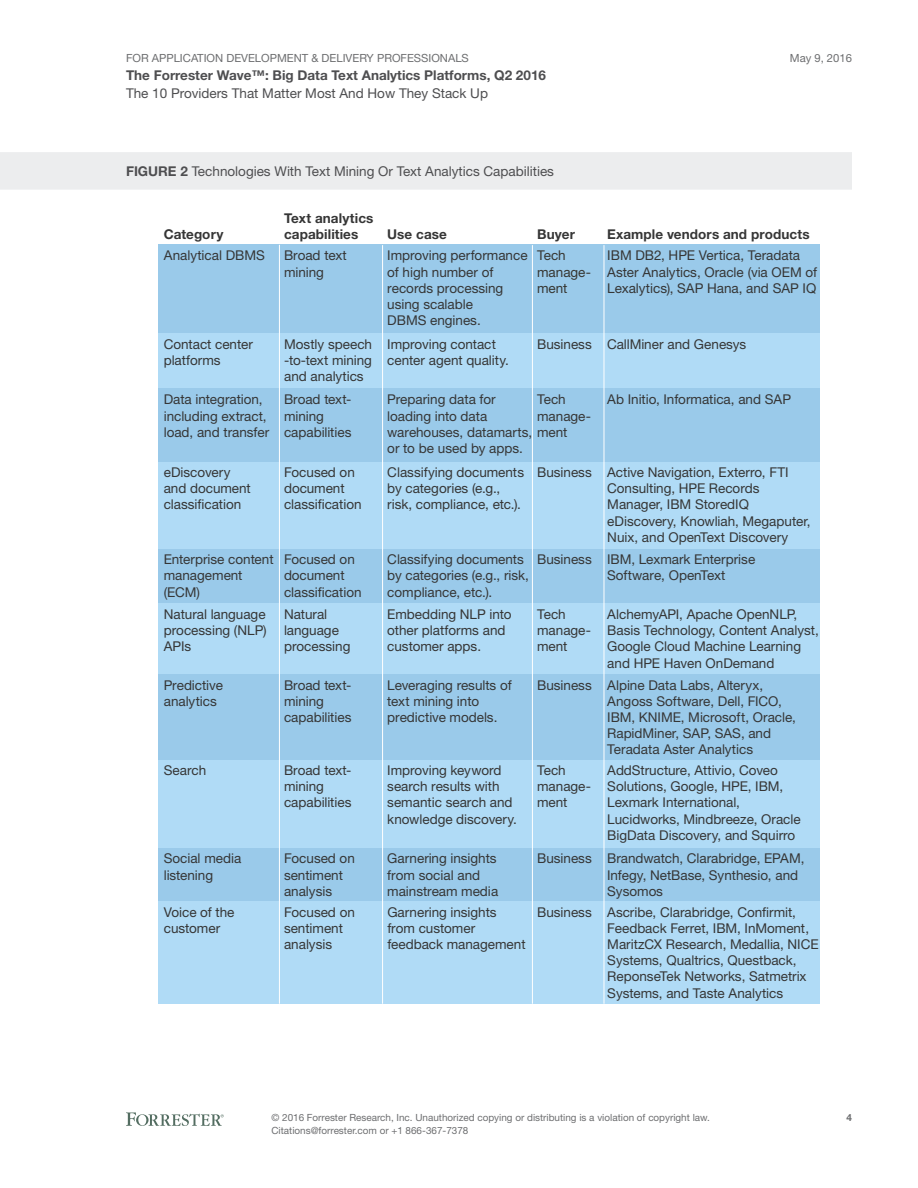
<style>
.page{position:relative;width:918px;height:1188px;background:#fff}
.page>*{position:absolute;margin:0;border:0;box-sizing:border-box;transform-origin:0 0}
.t1{font:13.5px/16.2px "Helvetica Neue LT Std";letter-spacing:-.005em;color:#363636}
.t2{font:13.5px "Helvetica Neue LT Std";color:#4e4e50}
.t3{font:700 13.5px/16.2px "Helvetica Neue LT Std";letter-spacing:.005em;color:#363636}
.t4{font:700 13.5px "Helvetica Neue LT Std";color:#4e4e50}
.t5{font:13.5px/16.2px "Helvetica Neue LT Std";letter-spacing:-.005em;color:#363632}
.t6{font:11.25px "Helvetica Neue LT Std";color:#6d6e70}
.t7{font:9.9px/12.8px "Helvetica Neue LT Std";color:#6d6e70}
.t8{font:700 9.9px "Helvetica Neue LT Std";color:#6d6e70}
.s1{font-weight:700}
</style>
<div class="page">
<svg style="left:126px;top:1112px;width:98px;height:14px"></svg>
<div style="left:0;top:152px;width:852px;height:38px;background:#ecedee"></div>
<div style="left:158px;top:333px;width:662px;height:55px;background:#b0dbf6"></div>
<div style="left:158px;top:548px;width:662px;height:55px;background:#9acaea"></div>
<div style="left:158px;top:245px;width:662px;height:88px;background:#9acaea"></div>
<div style="left:158px;top:603px;width:662px;height:72px;background:#b0dbf6"></div>
<div style="left:158px;top:760px;width:662px;height:88px;background:#b0dbf6"></div>
<div style="left:158px;top:901px;width:662px;height:102px;background:#b0dbf6"></div>
<div style="left:158px;top:388px;width:662px;height:74px;background:#9acaea"></div>
<div style="left:158px;top:674px;width:662px;height:86px;background:#9acaea"></div>
<div style="left:158px;top:848px;width:662px;height:53px;background:#9acaea"></div>
<div style="left:158px;top:462px;width:662px;height:87px;background:#b0dbf6"></div>
<hr style="left:279px;top:245px;width:1px;height:759px;background:#fff">
<hr style="left:382px;top:245px;width:1px;height:759px;background:#fff">
<hr style="left:532px;top:245px;width:1px;height:759px;background:#fff">
<hr style="left:604px;top:245px;width:1px;height:759px;background:#fff">
<p class="t6" style="left:126px;top:51px;width:344px">For Application Development &amp; Delivery Professionals</p>
<p class="t4" style="left:126px;top:67px;width:422px">The Forrester Wave™: Big Data Text Analytics Platforms, Q2 2016</p>
<p class="t2" style="left:126px;top:85px;width:364px">The 10 Providers That Matter Most And How They Stack Up</p>
<p class="t2" style="left:126px;top:163px;width:430px"><span class="s1">FIGURE 2</span> Technologies With Text Mining Or Text Analytics Capabilities</p>
<p class="t6" style="left:790px;top:51px;width:64px">May 9, 2016</p>
<p class="t3" style="left:164px;top:226px;width:61px">Category</p>
<p class="t3" style="left:284px;top:210px;width:91px">Text analytics capabilities</p>
<p class="t3" style="left:537px;top:226px;width:39px">Buyer</p>
<p class="t3" style="left:387px;top:226px;width:61px">Use case</p>
<p class="t3" style="left:607px;top:226px;width:204px">Example vendors and products</p>
<p class="t1" style="left:164px;top:247px;width:103px">Analytical DBMS</p>
<p class="t1" style="left:284px;top:247px;width:64px">Broad text mining</p>
<p class="t1" style="left:387px;top:247px;width:142px">Improving performance of high number of records processing using scalable<br>DBMS engines.</p>
<p class="t1" style="left:607px;top:247px;width:211px">IBM DB2, HPE Vertica, Teradata<br>Aster Analytics, Oracle (via OEM of<br>Lexalytics), SAP Hana, and SAP IQ</p>
<p class="t5" style="left:537px;top:247px;width:55px">Tech manage&shy;ment</p>
<p class="t1" style="left:164px;top:336px;width:91px">Contact center platforms</p>
<p class="t1" style="left:284px;top:336px;width:89px;text-align:justify">Mostly speech -to-text mining and analytics</p>
<p class="t1" style="left:387px;top:336px;width:123px">Improving contact center agent quality.</p>
<p class="t1" style="left:607px;top:336px;width:141px">CallMiner and Genesys</p>
<p class="t1" style="left:537px;top:336px;width:56px">Business</p>
<p class="t1" style="left:164px;top:391px;width:107px">Data integration, including extract, load, and transfer</p>
<p class="t1" style="left:284px;top:391px;width:69px">Broad text&shy;mining capabilities</p>
<p class="t1" style="left:387px;top:391px;width:182px">Preparing data for<br>loading into data<br>warehouses, datamarts, ment or to be used by apps.</p>
<p class="t1" style="left:607px;top:391px;width:185px">Ab Initio, Informatica, and SAP</p>
<p class="t1" style="left:537px;top:391px;width:55px">Tech manage-</p>
<p class="t1" style="left:164px;top:464px;width:89px">eDiscovery and document classification</p>
<p class="t1" style="left:284px;top:464px;width:79px">Focused on document classification</p>
<p class="t1" style="left:387px;top:464px;width:138px">Classifying documents by categories (e.g., risk, compliance, etc.).</p>
<p class="t1" style="left:607px;top:464px;width:205px">Active Navigation, Exterro, FTI<br>Consulting, HPE Records<br>Manager, IBM StoredIQ eDiscovery, Knowliah, Megaputer,<br>Nuix, and OpenText Discovery</p>
<p class="t1" style="left:164px;top:551px;width:111px">Enterprise content management (ECM)</p>
<p class="t1" style="left:284px;top:551px;width:79px">Focused on document classification</p>
<p class="t1" style="left:387px;top:551px;width:143px">Classifying documents by categories (e.g., risk, compliance, etc.).</p>
<p class="t1" style="left:607px;top:551px;width:150px">IBM, Lexmark Enterprise<br>Software, OpenText</p>
<p class="t1" style="left:537px;top:464px;width:56px">Business</p>
<p class="t1" style="left:537px;top:551px;width:56px">Business</p>
<p class="t1" style="left:164px;top:606px;width:104px;text-align:justify">Natural language processing (NLP)<br>APIs</p>
<p class="t1" style="left:284px;top:606px;width:68px">Natural language processing</p>
<p class="t1" style="left:387px;top:606px;width:126px">Embedding NLP into other platforms and customer apps.</p>
<p class="t1" style="left:607px;top:606px;width:213px">AlchemyAPI, Apache OpenNLP,<br>Basis Technology, Content Analyst,<br>Google Cloud Machine Learning and HPE Haven OnDemand</p>
<p class="t1" style="left:164px;top:677px;width:61px">Predictive analytics</p>
<p class="t1" style="left:284px;top:677px;width:69px">Broad text&shy;mining capabilities</p>
<p class="t1" style="left:387px;top:677px;width:126px">Leveraging results of text mining into predictive models.</p>
<p class="t1" style="left:607px;top:677px;width:190px">Alpine Data Labs, Alteryx,<br>Angoss Software, Dell, FICO,<br>IBM, KNIME, Microsoft, Oracle,<br>RapidMiner, SAP, SAS, and<br>Teradata Aster Analytics</p>
<p class="t1" style="left:164px;top:762px;width:44px">Search</p>
<p class="t1" style="left:284px;top:762px;width:69px">Broad text&shy;mining capabilities</p>
<p class="t1" style="left:387px;top:762px;width:131px">Improving keyword search results with semantic search and knowledge discovery.</p>
<p class="t1" style="left:607px;top:762px;width:195px">AddStructure, Attivio, Coveo<br>Solutions, Google, HPE, IBM,<br>Lexmark International,<br>Lucidworks, Mindbreeze, Oracle<br>BigData Discovery, and Squirro</p>
<p class="t1" style="left:164px;top:850px;width:79px">Social media listening</p>
<p class="t1" style="left:284px;top:850px;width:72px">Focused on sentiment analysis</p>
<p class="t1" style="left:387px;top:850px;width:113px">Garnering insights from social and mainstream media</p>
<p class="t1" style="left:607px;top:850px;width:199px">Brandwatch, Clarabridge, EPAM,<br>Infegy, NetBase, Synthesio, and<br>Sysomos</p>
<p class="t1" style="left:164px;top:903px;width:72px">Voice of the customer</p>
<p class="t1" style="left:284px;top:903px;width:72px">Focused on sentiment analysis</p>
<p class="t1" style="left:387px;top:903px;width:140px">Garnering insights from customer feedback management</p>
<p class="t1" style="left:607px;top:903px;width:213px">Ascribe, Clarabridge, Confirmit, Feedback Ferret, IBM, InMoment, MaritzCX Research, Medallia, NICE Systems, Qualtrics, Questback, ReponseTek Networks, Satmetrix Systems, and Taste Analytics</p>
<p class="t1" style="left:537px;top:606px;width:55px">Tech manage&shy;ment</p>
<p class="t1" style="left:537px;top:677px;width:56px">Business</p>
<p class="t1" style="left:537px;top:762px;width:55px">Tech manage&shy;ment</p>
<p class="t1" style="left:537px;top:850px;width:56px">Business</p>
<p class="t1" style="left:537px;top:903px;width:56px">Business</p>
<p class="t7" style="left:272px;top:1111px;width:440px">© 2016 Forrester Research, I nc. Unauthorized copying or distributing is a violation of copyright law.<br>Citations@forrester.com or +1 866-367-7378</p>
<p class="t8" style="left:846px;top:1112px;width:7px">4</p>
</div>
